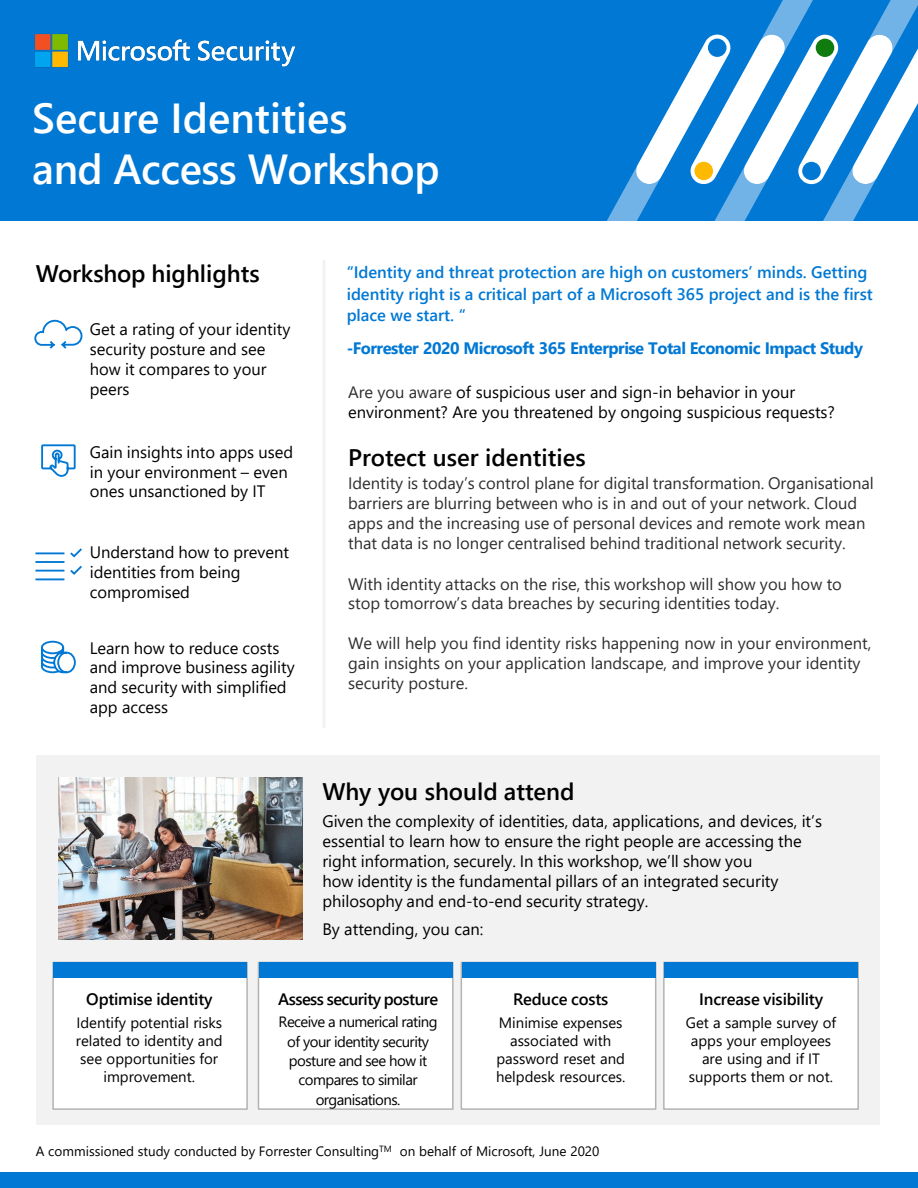
<style>
.page{position:relative;width:918px;height:1188px;background:#fff}
.page>*{position:absolute;margin:0;border:0;box-sizing:border-box;transform-origin:0 0}
.t1{font:600 42px/50.4px "Segoe UI";letter-spacing:-.005em;color:#fff}
.t2{font:600 24px "Segoe UI";color:#000}
.t3{font:16.5px/19.8px "Segoe UI";color:#000}
.t4{font:16.5px/19.8px "Segoe UI";color:#2f2f2f}
.t5{font:600 16.5px/21.3px "Segoe UI";color:#0078d4}
.t6{font:600 16.5px "Segoe UI";letter-spacing:-.015em;color:#000}
.t7{font:700 16.5px "Segoe UI";letter-spacing:-.03em;color:#0078d4}
.t8{font:15px/18px "Segoe UI";color:#000;text-align:center}
.t9{font:15px/19.2px "Segoe UI";letter-spacing:-.035em;color:#000;text-align:center}
.t10{font:13.5px "Segoe UI";color:#000}
.s1{color:#2f2f2f}
</style>
<div class="page">
<div style="left:0;top:1173px;width:918px;height:15px;background:#0078d4"></div>
<div style="left:0;top:0;width:918px;height:221px;background:#0078d4"></div>
<svg style="left:607px;top:0;width:311px;height:221px"></svg>
<div style="left:708px;top:39px;width:19px;height:18px;background:#0078d4;border-radius:50%"></div>
<div style="left:816px;top:39px;width:18px;height:18px;background:#107c10;border-radius:50%"></div>
<div style="left:694px;top:162px;width:19px;height:18px;background:#ffb900;border-radius:50%"></div>
<div style="left:802px;top:162px;width:19px;height:18px;background:#0078d4;border-radius:50%"></div>
<img style="left:34px;top:33px;width:262px;height:35px">
<svg style="left:34px;top:319px;width:49px;height:30px"></svg>
<svg style="left:41px;top:444px;width:35px;height:33px"></svg>
<svg style="left:35px;top:548px;width:47px;height:33px"></svg>
<svg style="left:41px;top:640px;width:35px;height:34px"></svg>
<hr style="left:322px;top:260px;width:3px;height:468px;background:#f2f2f2">
<div style="left:37px;top:756px;width:843px;height:369px;background:#f2f2f2"></div>
<img style="left:59px;top:777px;width:243px;height:162px">
<div style="left:52px;top:962px;width:196px;height:148px;background:#fff;border:2px solid #b3b3b3"></div>
<div style="left:53px;top:962px;width:194px;height:16px;background:#0078d4"></div>
<div style="left:258px;top:962px;width:195px;height:147px;background:#fff"></div>
<div style="left:258px;top:962px;width:196px;height:148px;border:2px solid #b3b3b3"></div>
<div style="left:259px;top:962px;width:193px;height:16px;background:#0078d4"></div>
<div style="left:461px;top:962px;width:195px;height:148px;background:#fff;border:2px solid #b3b3b3"></div>
<div style="left:462px;top:962px;width:193px;height:16px;background:#0078d4"></div>
<div style="left:663px;top:962px;width:196px;height:148px;background:#fff;border:2px solid #b3b3b3"></div>
<div style="left:664px;top:962px;width:194px;height:16px;background:#0078d4"></div>
<h2 class="t1" style="left:32px;top:90px;width:409px">Secure Identities<br>and Access Workshop</h2>
<p class="t2" style="left:36px;top:251px;width:225px">Workshop highlights</p>
<p class="t3" style="left:90px;top:318px;width:202px">Get a rating of your identity security posture and see how it compares to your peers</p>
<p class="t3" style="left:90px;top:440px;width:205px">Gain insights into apps used in your environment – even ones unsanctioned by IT</p>
<p class="t3" style="left:90px;top:541px;width:201px">Understand how to prevent identities from being compromised</p>
<p class="t3" style="left:90px;top:636px;width:206px">Learn how to reduce costs and improve business agility and security with simplified app access</p>
<p class="t5" style="left:347px;top:261px;width:528px">“Identity and threat protection are high on customers’ minds. Getting identity right is a critical part of a Microsoft 365 project and is the first place we start. “</p>
<p class="t7" style="left:347px;top:333px;width:518px">-Forrester 2020 Microsoft 365 Enterprise Total Economic Impact Study</p>
<p class="t3" style="left:348px;top:380px;width:488px;line-height:20.4px"><span class="s1">Are you aware</span> of suspicious user and sign-in behavior in your environment? Are you threatened by ongoing suspicious requests?</p>
<p class="t2" style="left:348px;top:435px;width:239px">Protect user identities</p>
<p class="t4" style="left:348px;top:472px;width:527px">Identity is today’s control plane for digital transformation. Organisational barriers are blurring between who is in and out of your network. Cloud apps and the increasing use of personal devices and remote work mean that data is no longer centralised behind traditional network security.</p>
<p class="t4" style="left:348px;top:572px;width:495px">With identity attacks on the rise, this workshop will show you how to stop tomorrow’s data breaches by securing identities today.</p>
<p class="t4" style="left:348px;top:632px;width:525px">We will help you find identity risks happening now in your environment, gain insights on your application landscape, and improve your identity security posture.</p>
<p class="t2" style="left:322px;top:769px;width:254px">Why you should attend</p>
<p class="t3" style="left:322px;top:810px;width:501px">Given the complexity of identities, data, applications, and devices, it’s essential to learn how to ensure the right people are accessing the right information, securely. In this workshop, we’ll show you<br>how identity is the fundamental pillars of an integrated security philosophy and end-to-end security strategy.</p>
<p class="t3" style="left:322px;top:918px;width:163px">By attending, you can:</p>
<p class="t6" style="left:86px;top:983px;width:128px">Optimise identity</p>
<p class="t8" style="left:76px;top:1012px;width:148px">Identify potential risks related to identity and see opportunities for improvement.</p>
<p class="t6" style="left:278px;top:983px;width:162px">Assess security posture</p>
<p class="t9" style="left:279px;top:1011px;width:160px">Receive a numerical rating of your identity security posture and see how it compares to similar organisations.</p>
<p class="t6" style="left:513px;top:984px;width:97px">Reduce costs</p>
<p class="t8" style="left:496px;top:1013px;width:131px">Minimise expenses associated with password reset and helpdesk resources.</p>
<p class="t10" style="left:36px;top:1138px;width:565px">A commissioned study conducted by Forrester Consulting<sup>TM</sup> on behalf of Microsoft, June 2020</p>
<p class="t6" style="left:699px;top:984px;width:125px">Increase visibility</p>
<p class="t8" style="left:686px;top:1013px;width:152px">Get a sample survey of apps your employees are using and if IT supports them or not.</p>
</div>
